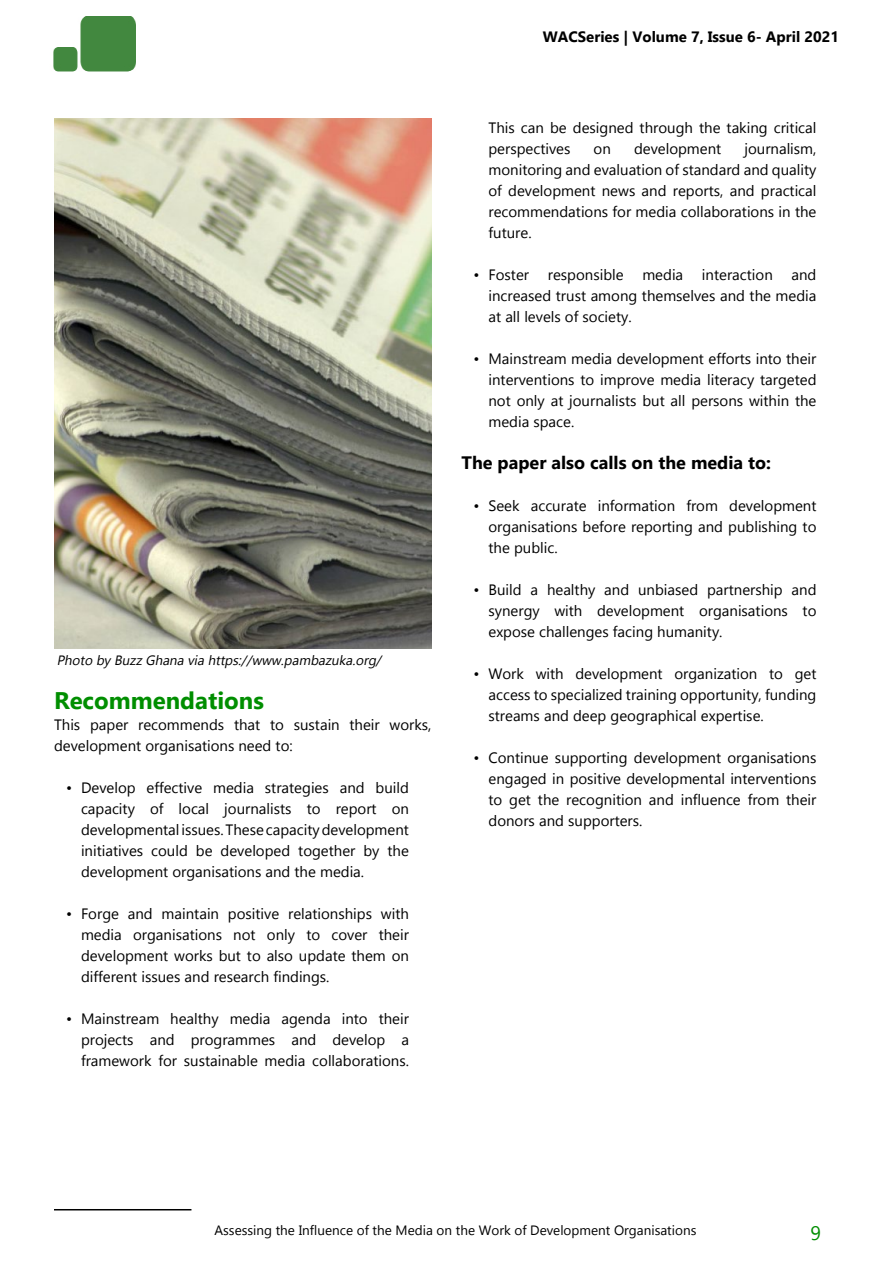
<style>
.page{position:relative;width:893px;height:1263px;background:#fff}
.page>*{position:absolute;margin:0;border:0;box-sizing:border-box;transform-origin:0 0}
.t1{font:700 24px "Gadugi";color:#008e00}
.t2{font:19.5px "Gadugi";color:#008e00}
.t3{font:700 18px "Gadugi";color:#000}
.t4{font:15px/21px "Gadugi";color:#000;text-align:justify}
.t5{font:700 15px "Gadugi";color:#000}
.t6{font:13.5px "Gadugi";color:#000}
.t7{font:italic 13.5px "Gadugi";color:#000}
</style>
<div class="page">
<img style="left:53px;top:16px;width:82px;height:56px">
<hr style="left:54px;top:1209px;width:137px;height:1px;background:#000">
<img style="left:54px;top:119px;width:377px;height:529px">
<p class="t7" style="left:57px;top:652px;width:326px">Photo by Buzz Ghana via https://www.pambazuka.org/</p>
<h1 class="t1" style="left:54px;top:686px;width:211px">Recommendations</h1>
<p class="t4" style="left:54px;top:714px;width:379px">This paper recommends that to sustain their works, development organisations need to:</p>
<p class="t4" style="left:81px;top:777px;width:329px;text-indent:-15px">• Develop effective media strategies and build capacity of local journalists to report on developmental issues. These capacity development initiatives could be developed together by the development organisations and the media.</p>
<p class="t4" style="left:81px;top:903px;width:329px;text-indent:-15px">• Forge and maintain positive relationships with media organisations not only to cover their development works but to also update them on different issues and research findings.</p>
<p class="t4" style="left:81px;top:1008px;width:329px;text-indent:-15px">• Mainstream healthy media agenda into their projects and programmes and develop a framework for sustainable media collaborations.</p>
<p class="t5" style="left:543px;top:28px;width:298px">WACSeries | Volume 7, Issue 6- April 2021</p>
<p class="t4" style="left:488px;top:117px;width:329px">This can be designed through the taking critical perspectives</p>
<p class="t4" style="left:488px;top:138px;width:329px;text-indent:256px">journalism, monitoring and evaluation of standard and quality of development news and reports, and practical recommendations for media collaborations in the future.</p>
<p class="t4" style="left:488px;top:264px;width:329px;text-indent:-15px">• Foster responsible media interaction and increased trust among themselves and the media at all levels of society.</p>
<p class="t4" style="left:488px;top:348px;width:329px;text-indent:-15px">• Mainstream media development efforts into their interventions to improve media literacy targeted not only at journalists but all persons within the media space.</p>
<p class="t3" style="left:461px;top:451px;width:311px">The paper also calls on the media to:</p>
<p class="t4" style="left:488px;top:495px;width:329px;text-indent:-15px">• Seek accurate information from development organisations before reporting and publishing to the public.</p>
<p class="t4" style="left:488px;top:579px;width:329px;text-indent:-15px">• Build a healthy and unbiased partnership and synergy with development organisations to expose challenges facing humanity.</p>
<p class="t4" style="left:488px;top:663px;width:329px;text-indent:-15px">• Work with development organization to get access to specialized training opportunity, funding streams and deep geographical expertise.</p>
<p class="t4" style="left:488px;top:747px;width:329px;text-indent:-15px">• Continue supporting development organisations engaged in positive developmental interventions to get the recognition and influence from their donors and supporters.</p>
<p class="t4" style="left:594px;top:138px;width:19px">on</p>
<p class="t4" style="left:634px;top:138px;width:89px">development</p>
<p class="t6" style="left:214px;top:1222px;width:483px">Assessing the Influence of the Media on the Work of Development Organisations</p>
<h2 class="t2" style="left:810px;top:1221px;width:12px">9</h2>
</div>
